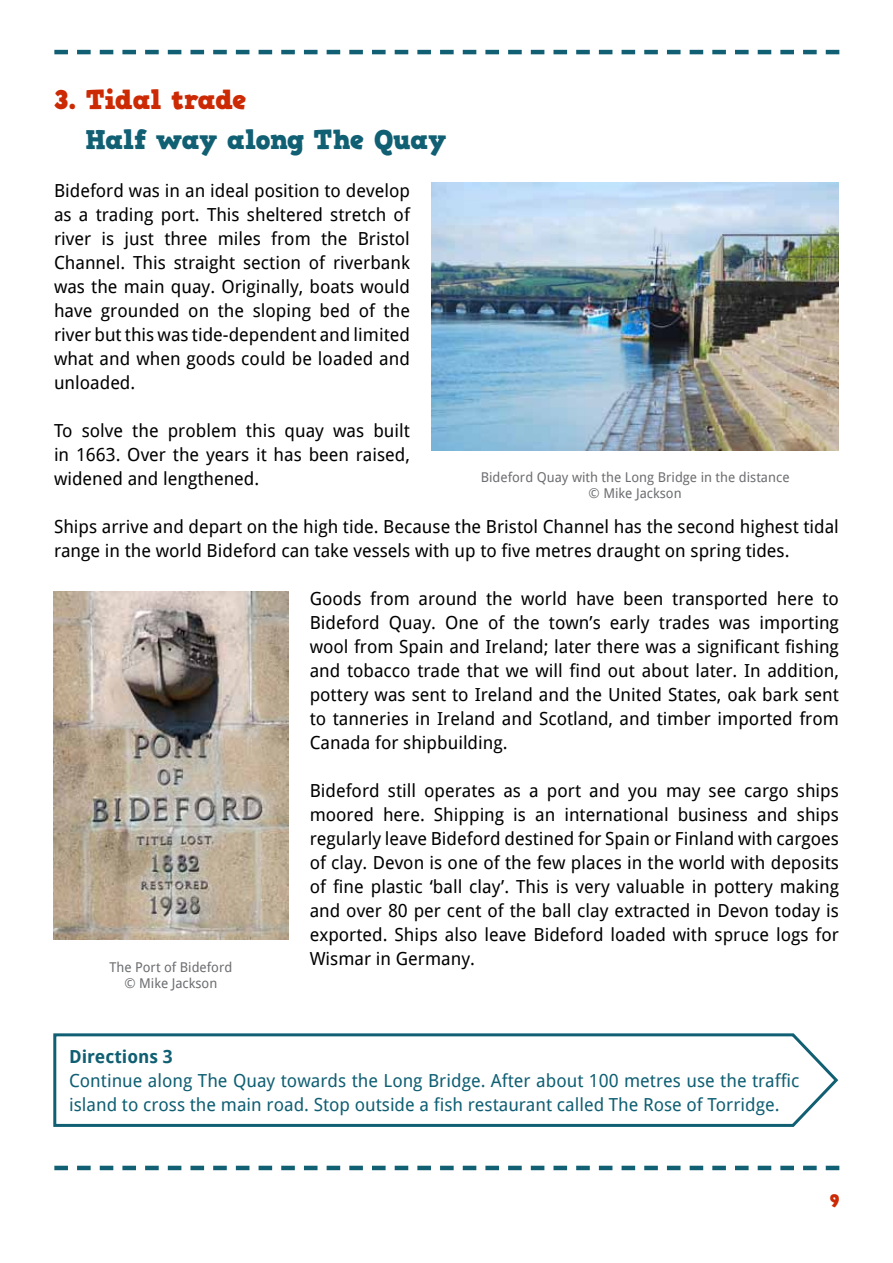
<style>
.page{position:relative;width:893px;height:1263px;background:#fff}
.page>*{position:absolute;margin:0;border:0;box-sizing:border-box;transform-origin:0 0}
.t1{font:27px "HVD Comic Serif Pro";color:#105f73}
.t2{font:27px "HVD Comic Serif Pro";letter-spacing:-.015em;color:#cc2a04}
.t3{font:18px/24px "Droid Sans";color:#000;text-align:justify}
.t4{font:18px/24px "Droid Sans";color:#105f73}
.t5{font:700 18px "Droid Sans";color:#105f73}
.t6{font:18px "HVD Comic Serif Pro";color:#cc2a04}
.t7{font:13.5px/16.2px "Droid Sans";color:#6d6e71;text-align:center}
</style>
<div class="page">
<svg style="left:54px;top:50px;width:785px;height:4px"></svg>
<svg style="left:54px;top:1166px;width:785px;height:4px"></svg>
<img style="left:431px;top:183px;width:408px;height:267px">
<svg style="left:53px;top:1033px;width:786px;height:94px"></svg>
<img style="left:53px;top:591px;width:235px;height:348px">
<h1 class="t2" style="left:54px;top:79px;width:194px">3. Tidal trade</h1>
<h1 class="t1" style="left:86px;top:119px;width:363px">Half way along The Quay</h1>
<p class="t3" style="left:54px;top:178px;width:357px">Bideford was in an ideal position to develop as a trading port. This sheltered stretch of river is just three miles from the Bristol Channel. This straight section of riverbank was the main quay. Originally, boats would have grounded on the sloping bed of the river but this was tide-dependent and limited what and when goods could be loaded and unloaded.</p>
<p class="t3" style="left:54px;top:418px;width:357px">To solve the problem this quay was built in 1663. Over the years it has been raised, widened and lengthened.</p>
<p class="t3" style="left:54px;top:514px;width:786px">Ships arrive and depart on the high tide. Because the Bristol Channel has the second highest tidal range in the world Bideford can take vessels with up to five metres draught on spring tides.</p>
<p class="t3" style="left:310px;top:586px;width:531px">Goods from around the world have been transported here to Bideford Quay. One of the town’s early trades was importing wool from Spain and Ireland; later there was a significant fishing and tobacco trade that we will find out about later. In addition, pottery was sent to Ireland and the United States, oak bark sent to tanneries in Ireland and Scotland, and timber imported from Canada for shipbuilding.</p>
<p class="t3" style="left:310px;top:778px;width:531px">Bideford still operates as a port and you may see cargo ships moored here. Shipping is an international business and ships regularly leave Bideford destined for Spain or Finland with cargoes of clay. Devon is one of the few places in the world with deposits of fine plastic ‘ball clay’. This is very valuable in pottery making and over 80 per cent of the ball clay extracted in Devon today is exported. Ships also leave Bideford loaded with spruce logs for Wismar in Germany.</p>
<p class="t7" style="left:481px;top:469px;width:310px">Bideford Quay with the Long Bridge in the distance © Mike Jackson</p>
<p class="t7" style="left:109px;top:959px;width:125px">The Port of Bideford © Mike Jackson</p>
<p class="t5" style="left:69px;top:1046px;width:105px">Directions 3</p>
<p class="t4" style="left:69px;top:1069px;width:732px">Continue along The Quay towards the Long Bridge. After about 100 metres use the traffic island to cross the main road. Stop outside a fish restaurant called The Rose of Torridge.</p>
<p class="t6" style="left:830px;top:1187px;width:11px">9</p>
</div>
